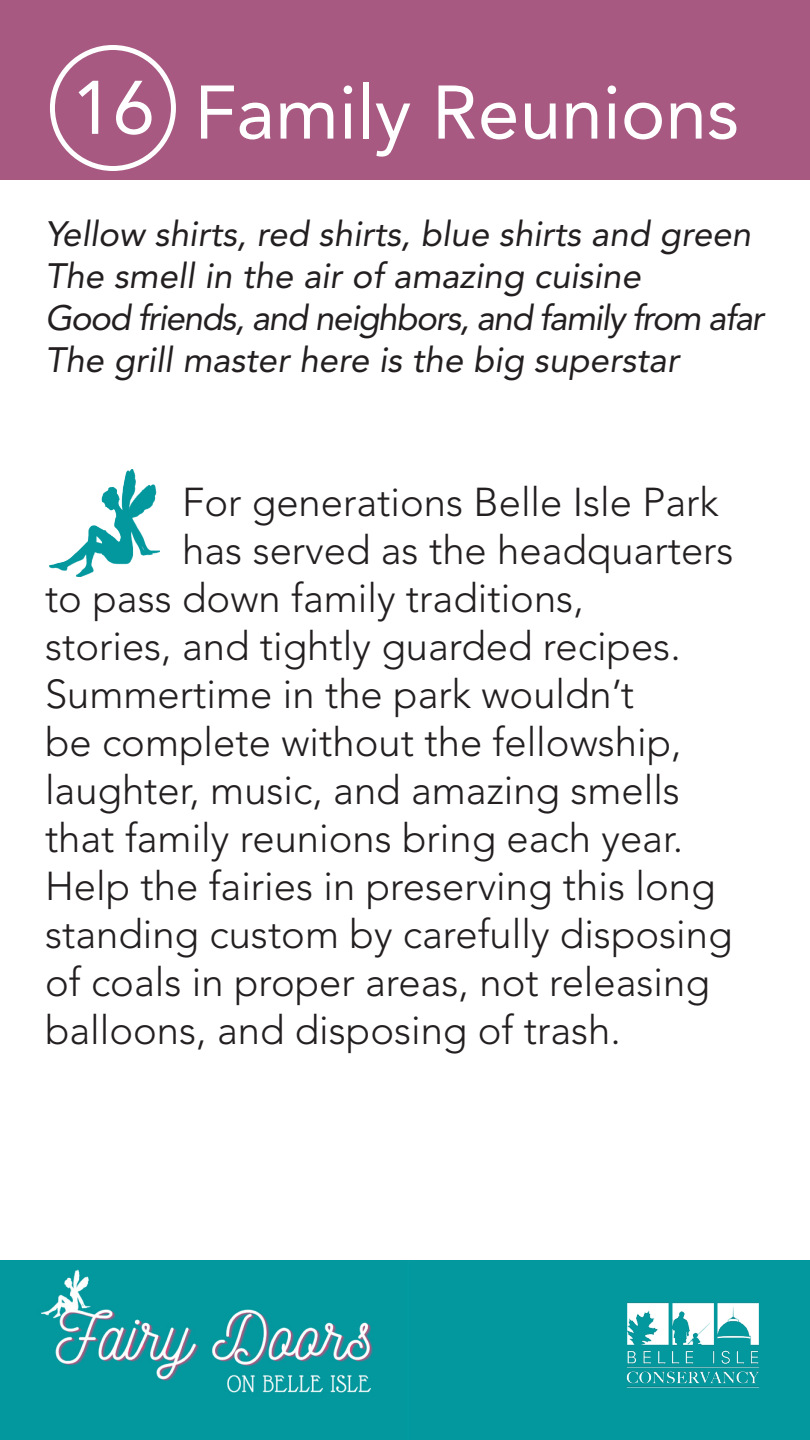
<style>
.page{position:relative;width:810px;height:1440px;background:#fff}
.page>*{position:absolute;margin:0;border:0;box-sizing:border-box;transform-origin:0 0}
.t1{font:75px "Avenir LT Std";color:#fff}
.t2{font:300 40px "Avenir LT Std";color:#231f20}
.t3{font:italic 35px "Avenir LT Std";color:#231f20}
.t4{font:italic 35px "Avenir LT Std";letter-spacing:-.04em;color:#231f20}
</style>
<div class="page">
<div style="left:0;top:0;width:810px;height:180px;background:#a75981"></div>
<div style="left:0;top:1260px;width:810px;height:180px;background:#03989e"></div>
<img style="left:41px;top:1269px;width:332px;height:124px">
<img style="left:626px;top:1302px;width:134px;height:86px">
<div style="left:50px;top:45px;width:126px;height:126px;border:5px solid #fff;border-radius:50%"></div>
<img style="left:50px;top:470px;width:110px;height:107px">
<p class="t1" style="left:71px;top:64px;width:85px">16</p>
<p class="t1" style="left:194px;top:69px;width:546px">Family Reunions</p>
<p class="t3" style="left:45px;top:214px;width:708px">Yellow shirts, red shirts, blue shirts and green</p>
<p class="t3" style="left:45px;top:256px;width:597px">The smell in the air of amazing cuisine</p>
<p class="t4" style="left:45px;top:298px;width:720px">Good friends, and neighbors, and family from afar</p>
<p class="t3" style="left:45px;top:340px;width:636px">The grill master here is the big superstar</p>
<p class="t2" style="left:182px;top:479px;width:538px">For generations Belle Isle Park</p>
<p class="t2" style="left:182px;top:527px;width:553px">has served as the headquarters</p>
<p class="t2" style="left:45px;top:575px;width:540px">to pass down family traditions,</p>
<p class="t2" style="left:45px;top:623px;width:637px">stories, and tightly guarded recipes.</p>
<p class="t2" style="left:45px;top:671px;width:591px">Summertime in the park wouldn’t</p>
<p class="t2" style="left:45px;top:719px;width:638px">be complete without the fellowship,</p>
<p class="t2" style="left:45px;top:767px;width:637px">laughter, music, and amazing smells</p>
<p class="t2" style="left:45px;top:815px;width:640px">that family reunions bring each year.</p>
<p class="t2" style="left:45px;top:863px;width:672px">Help the fairies in preserving this long</p>
<p class="t2" style="left:45px;top:911px;width:689px">standing custom by carefully disposing</p>
<p class="t2" style="left:45px;top:959px;width:666px">of coals in proper areas, not releasing</p>
<p class="t2" style="left:45px;top:1007px;width:577px">balloons, and disposing of trash.</p>
</div>
